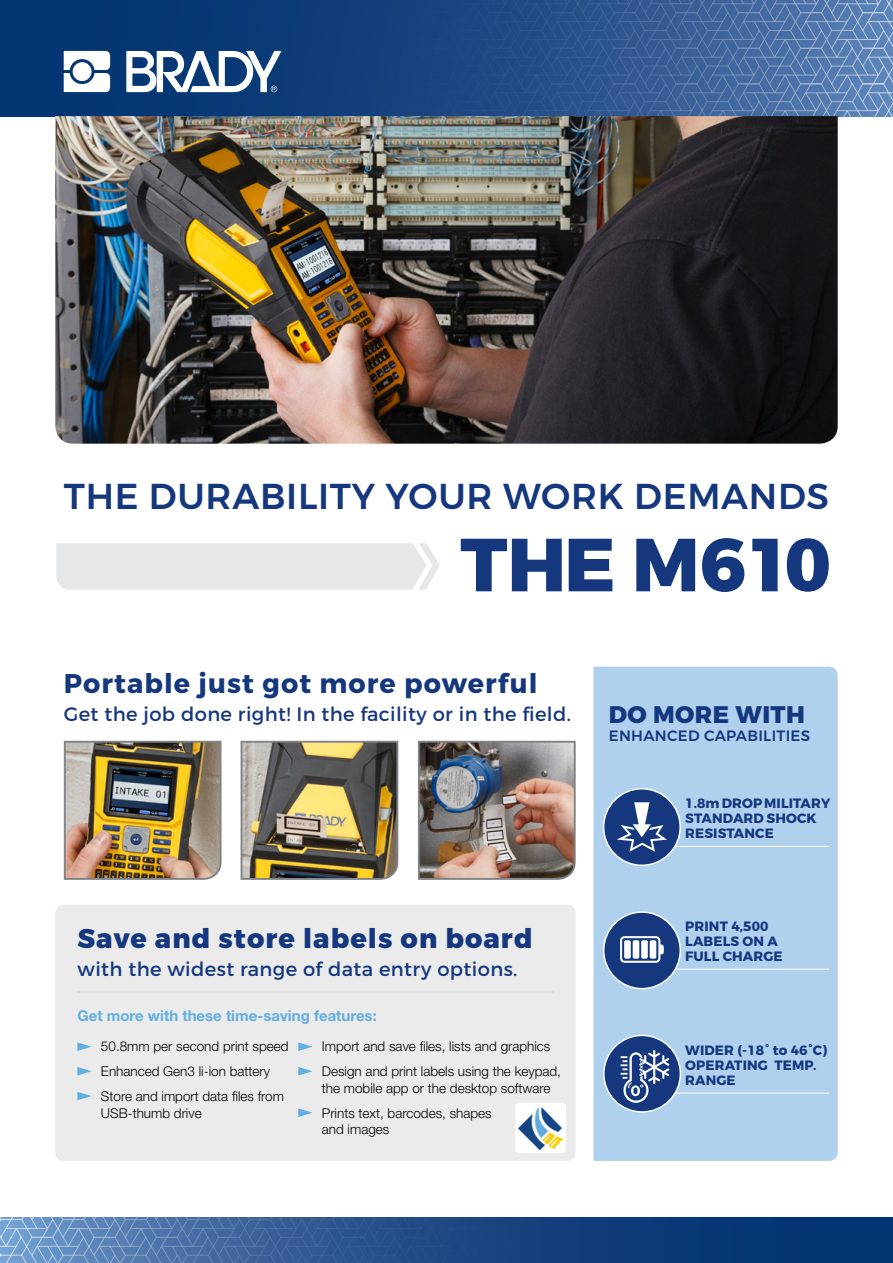
<style>
.page{position:relative;width:893px;height:1263px;background:#fff}
.page>*{position:absolute;margin:0;border:0;box-sizing:border-box;transform-origin:0 0}
.t1{font:800 75px "Montserrat";color:#14377d}
.t2{font:500 36px "Montserrat";letter-spacing:.02em;color:#14377d}
.t3{font:700 27px "Montserrat";letter-spacing:.04em;color:#14377d}
.t4{font:800 27px "Montserrat";letter-spacing:.04em;color:#14377d}
.t5{font:800 24px "Montserrat";letter-spacing:.02em;color:#14377d}
.t6{font:19.5px "Montserrat";letter-spacing:.02em;color:#14377d}
.t7{font:700 15px "Helvetica Neue LT Pro";color:#61aee1}
.t8{font:500 15px "Montserrat";letter-spacing:.02em;color:#14377d}
.t9{font:300 13.5px/25px "Helvetica Neue LT Pro";color:#000}
.t10{font:700 13.5px/15px "Montserrat";letter-spacing:.01em;color:#14377d}
</style>
<div class="page">
<svg style="left:0;top:0;width:893px;height:116px;background:#30588f"></svg>
<svg style="left:0;top:1217px;width:893px;height:46px;background:#2b568e"></svg>
<div style="left:55px;top:905px;width:521px;height:256px;background:#ebebec;border-radius:9px"></div>
<img style="left:55px;top:116px;width:783px;height:328px">
<div style="left:56px;top:543px;width:384px;height:47px;background:#e6e7e8"></div>
<div style="left:593px;top:667px;width:245px;height:494px;background:#afd1ee"></div>
<img style="left:418px;top:740px;width:158px;height:140px">
<img style="left:63px;top:740px;width:159px;height:140px">
<img style="left:240px;top:740px;width:159px;height:140px">
<div style="left:604px;top:789px;width:76px;height:76px;background:#14377d;border-radius:50%"></div>
<div style="left:603px;top:788px;width:78px;height:78px;border:2px solid #fff;border-radius:50%"></div>
<svg style="left:617px;top:802px;width:50px;height:50px"></svg>
<div style="left:604px;top:912px;width:76px;height:77px;background:#14377d;border-radius:50%"></div>
<div style="left:603px;top:911px;width:78px;height:78px;border:2px solid #fff;border-radius:50%"></div>
<svg style="left:620px;top:936px;width:44px;height:27px"></svg>
<div style="left:633px;top:940px;width:6px;height:19px;background:#fff;border-radius:2px"></div>
<div style="left:624px;top:940px;width:7px;height:19px;background:#fff;border-radius:2px"></div>
<div style="left:604px;top:1035px;width:76px;height:77px;background:#14377d;border-radius:50%"></div>
<div style="left:603px;top:1035px;width:78px;height:78px;border:2px solid #fff;border-radius:50%"></div>
<svg style="left:621px;top:1050px;width:48px;height:53px"></svg>
<hr style="left:675px;top:846px;width:154px;height:1px;background:#fff">
<hr style="left:675px;top:969px;width:154px;height:1px;background:#fff">
<hr style="left:675px;top:1093px;width:154px;height:1px;background:#fff">
<hr style="left:77px;top:992px;width:477px;height:1px;background:#d1d3d4">
<svg style="left:77px;top:1042px;width:15px;height:9px"></svg>
<svg style="left:77px;top:1067px;width:15px;height:8px"></svg>
<svg style="left:77px;top:1092px;width:15px;height:8px"></svg>
<svg style="left:298px;top:1042px;width:15px;height:9px"></svg>
<svg style="left:298px;top:1067px;width:15px;height:8px"></svg>
<svg style="left:298px;top:1108px;width:15px;height:9px"></svg>
<div style="left:515px;top:1103px;width:51px;height:50px;background:#fff;border-radius:4px"></div>
<img style="left:519px;top:1107px;width:44px;height:42px">
<h2 class="t2" style="left:64px;top:474px;width:767px">THE DURABILITY YOUR WORK DEMANDS</h2>
<h1 class="t1" style="left:460px;top:518px;width:372px">THE M610</h1>
<h3 class="t3" style="left:64px;top:666px;width:475px">Portable just got more powerful</h3>
<h3 class="t6" style="left:64px;top:702px;width:509px">Get the job done right! In the facility or in the field.</h3>
<h3 class="t5" style="left:609px;top:700px;width:198px">DO MORE WITH</h3>
<p class="t8" style="left:609px;top:726px;width:203px">ENHANCED CAPABILITIES</p>
<h3 class="t4" style="left:78px;top:921px;width:457px">Save and store labels on board</h3>
<h3 class="t6" style="left:78px;top:957px;width:441px">with the widest range of data entry options.</h3>
<p class="t7" style="left:77px;top:1006px;width:301px">Get more with these time-saving features:</p>
<p class="t9" style="left:101px;top:1033px;width:189px">50.8mm per second print speed<br>Enhanced Gen3 li-ion battery<br>Store and import data files from</p>
<p class="t9" style="left:101px;top:1100px;width:102px">USB-thumb drive</p>
<p class="t9" style="left:322px;top:1033px;width:241px">Import and save files, lists and graphics<br>Design and print labels using the keypad,</p>
<p class="t9" style="left:322px;top:1075px;width:230px">the mobile app or the desktop software<br>Prints text, barcodes, shapes</p>
<p class="t9" style="left:322px;top:1116px;width:69px">and images</p>
<p class="t10" style="left:685px;top:796px;width:147px">1.8m DROP MILITARY<br>STANDARD SHOCK<br>RESISTANCE</p>
<p class="t10" style="left:685px;top:919px;width:99px">PRINT 4,500<br>LABELS ON A<br>FULL CHARGE</p>
<p class="t10" style="left:685px;top:1043px;width:143px">WIDER (-18° to 46°C)<br>OPERATING TEMP.<br>RANGE</p>
</div>
